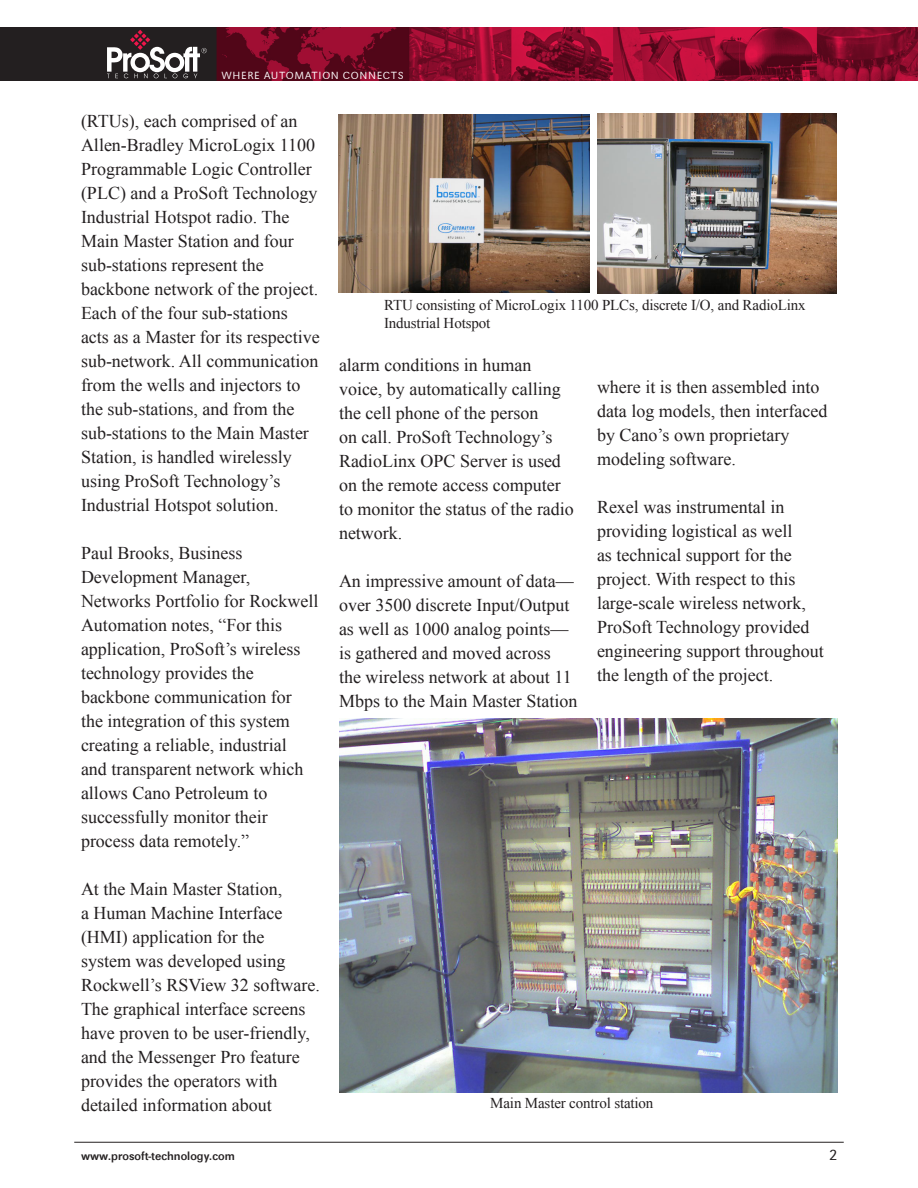
<style>
.page{position:relative;width:918px;height:1188px;background:#fff}
.page>*{position:absolute;margin:0;border:0;box-sizing:border-box;transform-origin:0 0}
.t1{font:18px/24px "Times New Roman";color:#231f20}
.Lists{font:15px/18px "Times New Roman";letter-spacing:-.01em;color:#231f20}
.t2{font:300 15px "Maxima EF";color:#231f20}
.t3{font:500 12px "Maxima EF";color:#231f20}
.t4{font:300 10.5px "Maxima EF";letter-spacing:.06em;color:#fff}
</style>
<div class="page">
<div style="left:0;top:27px;width:918px;height:54px;background:#231f20"></div>
<img style="left:217px;top:27px;width:701px;height:54px">
<svg style="left:107px;top:30px;width:100px;height:48px"></svg>
<hr style="left:74px;top:1142px;width:770px;height:1px;background:#231f20">
<img style="left:338px;top:115px;width:252px;height:177px">
<img style="left:597px;top:113px;width:240px;height:180px">
<img style="left:339px;top:719px;width:498px;height:373px">
<p class="t4" style="left:222px;top:69px;width:184px">WHERE AUTOMATION CONNECTS</p>
<p class="t1" style="left:81px;top:109px;width:240px">(RTUs), each comprised of an<br>Allen-Bradley MicroLogix 1100<br>Programmable Logic Controller (PLC) and a ProSoft Technology<br>Industrial Hotspot radio. The<br>Main Master Station and four sub-stations represent the backbone network of the project.<br>Each of the four sub-stations acts as a Master for its respective sub-network. All communication from the wells and injectors to the sub-stations, and from the sub-stations to the Main Master<br>Station, is handled wirelessly using ProSoft Technology’s<br>Industrial Hotspot solution.</p>
<p class="t1" style="left:81px;top:541px;width:239px">Paul Brooks, Business<br>Development Manager,<br>Networks Portfolio for Rockwell<br>Automation notes, “For this application, ProSoft’s wireless technology provides the backbone communication for<br>the integration of this system creating a reliable, industrial<br>and transparent network which allows Cano Petroleum to successfully monitor their process data remotely.”</p>
<p class="t1" style="left:81px;top:877px;width:240px">At the Main Master Station,<br>a Human Machine Interface (HMI) application for the<br>system was developed using<br>Rockwell’s RSView 32 software.<br>The graphical interface screens have proven to be user-friendly, and the Messenger Pro feature provides the operators with detailed information about</p>
<p class="Lists" style="left:384px;top:296px;width:423px">RTU consisting of MicroLogix 1100 PLCs, discrete I/O, and RadioLinx<br>Industrial Hotspot</p>
<p class="t1" style="left:339px;top:353px;width:236px">alarm conditions in human voice, by automatically calling the cell phone of the person<br>on call. ProSoft Technology’s<br>RadioLinx OPC Server is used on the remote access computer to monitor the status of the radio network.</p>
<p class="t1" style="left:339px;top:569px;width:240px">An impressive amount of data— over 3500 discrete Input/Output as well as 1000 analog points— is gathered and moved across<br>the wireless network at about 11<br>Mbps to the Main Master Station</p>
<p class="t1" style="left:597px;top:375px;width:232px">where it is then assembled into data log models, then interfaced by Cano’s own proprietary modeling software.</p>
<p class="t1" style="left:597px;top:495px;width:228px">Rexel was instrumental in providing logistical as well<br>as technical support for the project. With respect to this large-scale wireless network,<br>ProSoft Technology provided engineering support throughout the length of the project.</p>
<p class="Lists" style="left:490px;top:1094px;width:165px">Main Master control station</p>
<p class="t3" style="left:81px;top:1150px;width:155px">www.prosoft-technology.com</p>
<p class="t2" style="left:829px;top:1147px;width:9px">2</p>
</div>
